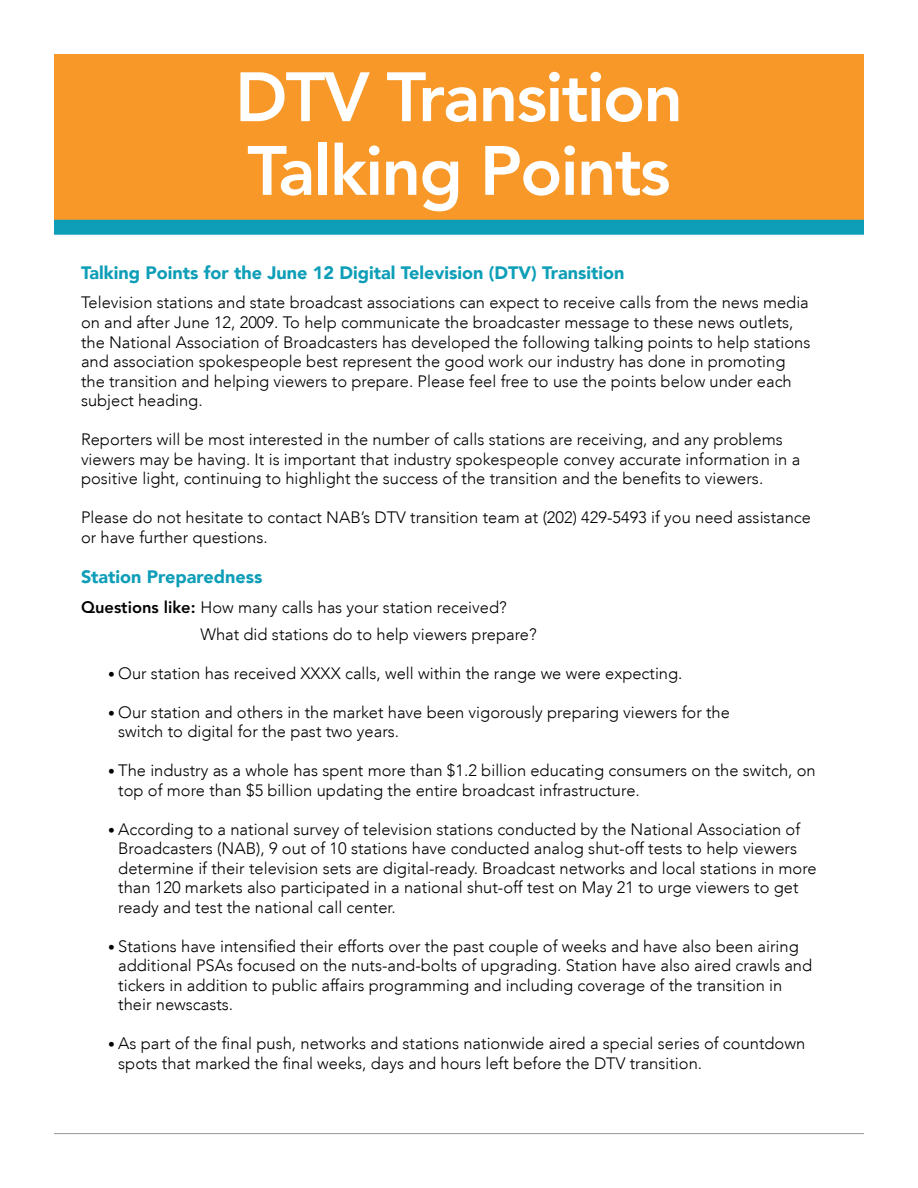
<style>
.page{position:relative;width:918px;height:1188px;background:#fff}
.page>*{position:absolute;margin:0;border:0;box-sizing:border-box;transform-origin:0 0}
.t1{font:800 69px/73.7px "Avenir LT Std";letter-spacing:-.025em;color:#fff}
.t2{font:900 18px "Avenir LT";color:#0e9eb8}
.t3{font:300 16.5px/19.5px "Avenir LT";color:#000}
.s1{font-family:"Avenir LT Std";font-weight:800}
.s2{font-weight:400;font-size:13.5px}
</style>
<div class="page">
<div style="left:54px;top:54px;width:810px;height:174px;background:#f89828"></div>
<div style="left:54px;top:220px;width:810px;height:15px;background:#0e9eb8"></div>
<hr style="left:54px;top:1133px;width:810px;height:1px;background:#939598">
<h1 class="t1" style="left:235px;top:61px;width:449px">DTV Transition<br>Talking Points</h1>
<p class="t2" style="left:81px;top:262px;width:545px">Talking Points for the June 12 Digital Television (DTV) Transition</p>
<p class="t3" style="left:81px;top:293px;width:731px">Television stations and state broadcast associations can expect to receive calls from the news media on and after June 12, 2009. To help communicate the broadcaster message to these news outlets, the National Association of Broadcasters has developed the following talking points to help stations and association spokespeople best represent the good work our industry has done in promoting the transition and helping viewers to prepare. Please feel free to use the points below under each subject heading.</p>
<p class="t3" style="left:81px;top:430px;width:721px">Reporters will be most interested in the number of calls stations are receiving, and any problems viewers may be having. It is important that industry spokespeople convey accurate information in a positive light, continuing to highlight the success of the transition and the benefits to viewers.</p>
<p class="t3" style="left:81px;top:508px;width:732px">Please do not hesitate to contact NAB’s DTV transition team at (202) 429-5493 if you need assistance or have further questions.</p>
<p class="t2" style="left:81px;top:566px;width:183px">Station Preparedness</p>
<p class="t3" style="left:200px;top:593px;width:338px;line-height:27px;text-indent:-119px"><span class="s1">Questions like:</span> How many calls has your station received?<br>What did stations do to help viewers prepare?</p>
<p class="t3" style="left:108px;top:663px;width:576px"><span class="s2">•</span> Our station has received XXXX calls, well within the range we were expecting.</p>
<p class="t3" style="left:118px;top:702px;width:613px;text-indent:-10px"><span class="s2">•</span> Our station and others in the market have been vigorously preparing viewers for the switch to digital for the past two years.</p>
<p class="t3" style="left:118px;top:761px;width:699px;text-indent:-10px"><span class="s2">•</span> The industry as a whole has spent more than $1.2 billion educating consumers on the switch, on top of more than $5 billion updating the entire broadcast infrastructure.</p>
<p class="t3" style="left:118px;top:819px;width:700px;text-indent:-10px"><span class="s2">•</span> According to a national survey of television stations conducted by the National Association of Broadcasters (NAB), 9 out of 10 stations have conducted analog shut-off tests to help viewers determine if their television sets are digital-ready. Broadcast networks and local stations in more than 120 markets also participated in a national shut-off test on May 21 to urge viewers to get ready and test the national call center.</p>
<p class="t3" style="left:118px;top:936px;width:695px;text-indent:-10px"><span class="s2">•</span> Stations have intensified their efforts over the past couple of weeks and have also been airing additional PSAs focused on the nuts-and-bolts of upgrading. Station have also aired crawls and tickers in addition to public affairs programming and including coverage of the transition in their newscasts.</p>
<p class="t3" style="left:118px;top:1034px;width:688px;text-indent:-10px"><span class="s2">•</span> As part of the final push, networks and stations nationwide aired a special series of countdown spots that marked the final weeks, days and hours left before the DTV transition.</p>
</div>
